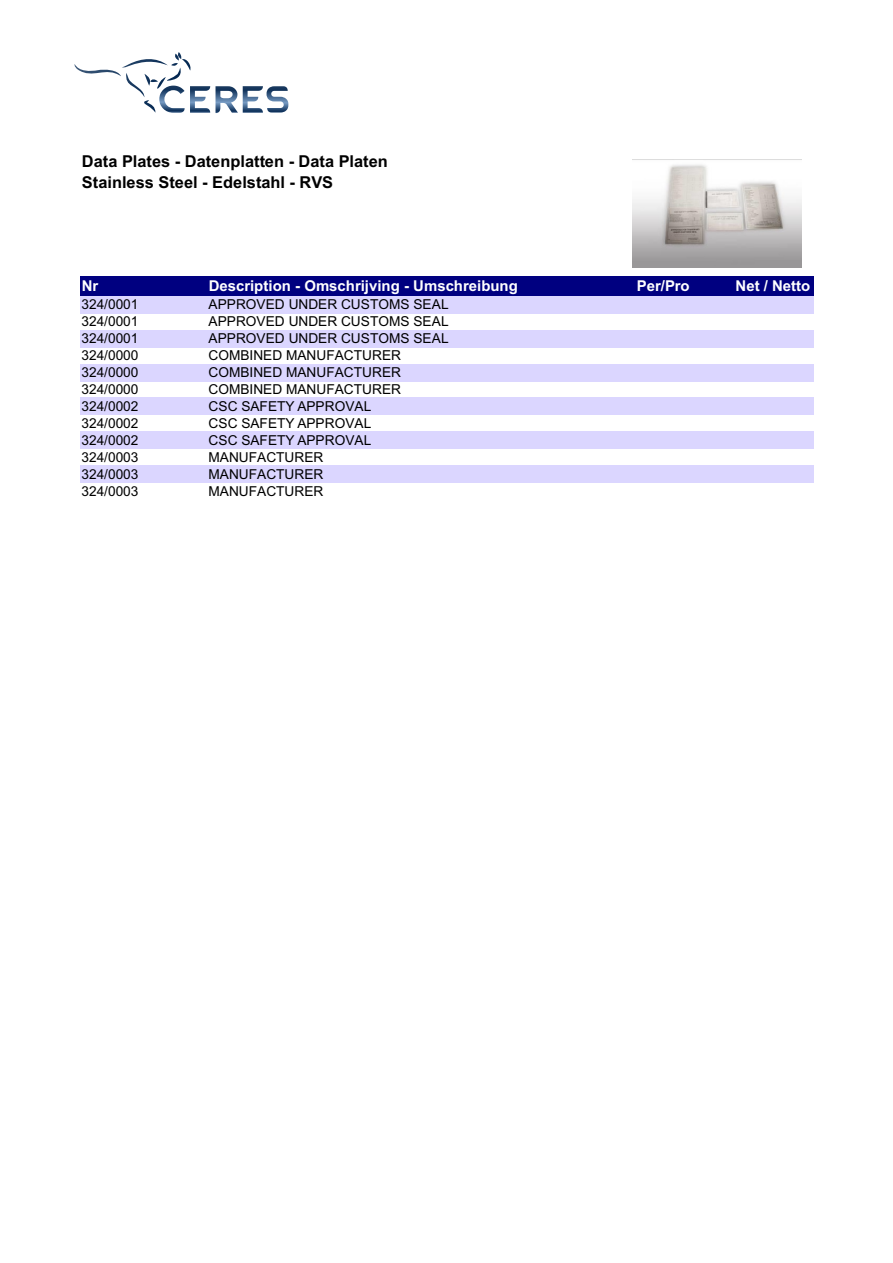
<style>
.page{position:relative;width:893px;height:1263px;background:#fff}
.page>*{position:absolute;margin:0;border:0;box-sizing:border-box;transform-origin:0 0}
.t1{font:700 16.35px/20.7px "Arial";color:#000}
.t2{font:700 15px "Arial";color:#fff}
.t3{font:13.65px "Arial";color:#000}
</style>
<div class="page">
<svg style="left:74px;top:52px;width:214px;height:61px"></svg>
<div style="left:80px;top:276px;width:733px;height:20px;background:#000080"></div>
<div style="left:80px;top:296px;width:733px;height:17px;background:#dbd6ff"></div>
<div style="left:80px;top:330px;width:733px;height:17px;background:#dbd6ff"></div>
<div style="left:80px;top:364px;width:733px;height:17px;background:#dbd6ff"></div>
<div style="left:80px;top:398px;width:733px;height:17px;background:#dbd6ff"></div>
<div style="left:80px;top:432px;width:733px;height:17px;background:#dbd6ff"></div>
<div style="left:80px;top:465px;width:733px;height:18px;background:#dbd6ff"></div>
<img style="left:633px;top:159px;width:169px;height:108px">
<p class="t1" style="left:82px;top:153px;width:307px">Data Plates - Datenplatten - Data Platen<br>Stainless Steel - Edelstahl - RVS</p>
<p class="t2" style="left:82px;top:280px;width:18px">Nr</p>
<p class="t2" style="left:209px;top:280px;width:311px">Description - Omschrijving - Umschreibung</p>
<p class="t2" style="left:637px;top:280px;width:54px">Per/Pro</p>
<p class="t2" style="left:736px;top:280px;width:76px">Net / Netto</p>
<p class="t3" style="left:82px;top:299px;width:58px">324/0001</p>
<p class="t3" style="left:209px;top:299px;width:242px">APPROVED UNDER CUSTOMS SEAL</p>
<p class="t3" style="left:82px;top:316px;width:58px">324/0001</p>
<p class="t3" style="left:209px;top:316px;width:242px">APPROVED UNDER CUSTOMS SEAL</p>
<p class="t3" style="left:82px;top:333px;width:58px">324/0001</p>
<p class="t3" style="left:209px;top:333px;width:242px">APPROVED UNDER CUSTOMS SEAL</p>
<p class="t3" style="left:82px;top:350px;width:58px">324/0000</p>
<p class="t3" style="left:209px;top:350px;width:194px">COMBINED MANUFACTURER</p>
<p class="t3" style="left:82px;top:367px;width:58px">324/0000</p>
<p class="t3" style="left:209px;top:367px;width:194px">COMBINED MANUFACTURER</p>
<p class="t3" style="left:82px;top:384px;width:58px">324/0000</p>
<p class="t3" style="left:209px;top:384px;width:194px">COMBINED MANUFACTURER</p>
<p class="t3" style="left:82px;top:401px;width:58px">324/0002</p>
<p class="t3" style="left:209px;top:401px;width:164px">CSC SAFETY APPROVAL</p>
<p class="t3" style="left:82px;top:418px;width:58px">324/0002</p>
<p class="t3" style="left:209px;top:418px;width:164px">CSC SAFETY APPROVAL</p>
<p class="t3" style="left:82px;top:435px;width:58px">324/0002</p>
<p class="t3" style="left:209px;top:435px;width:164px">CSC SAFETY APPROVAL</p>
<p class="t3" style="left:82px;top:452px;width:58px">324/0003</p>
<p class="t3" style="left:209px;top:452px;width:116px">MANUFACTURER</p>
<p class="t3" style="left:82px;top:469px;width:58px">324/0003</p>
<p class="t3" style="left:209px;top:469px;width:116px">MANUFACTURER</p>
<p class="t3" style="left:82px;top:486px;width:58px">324/0003</p>
<p class="t3" style="left:209px;top:486px;width:116px">MANUFACTURER</p>
</div>
